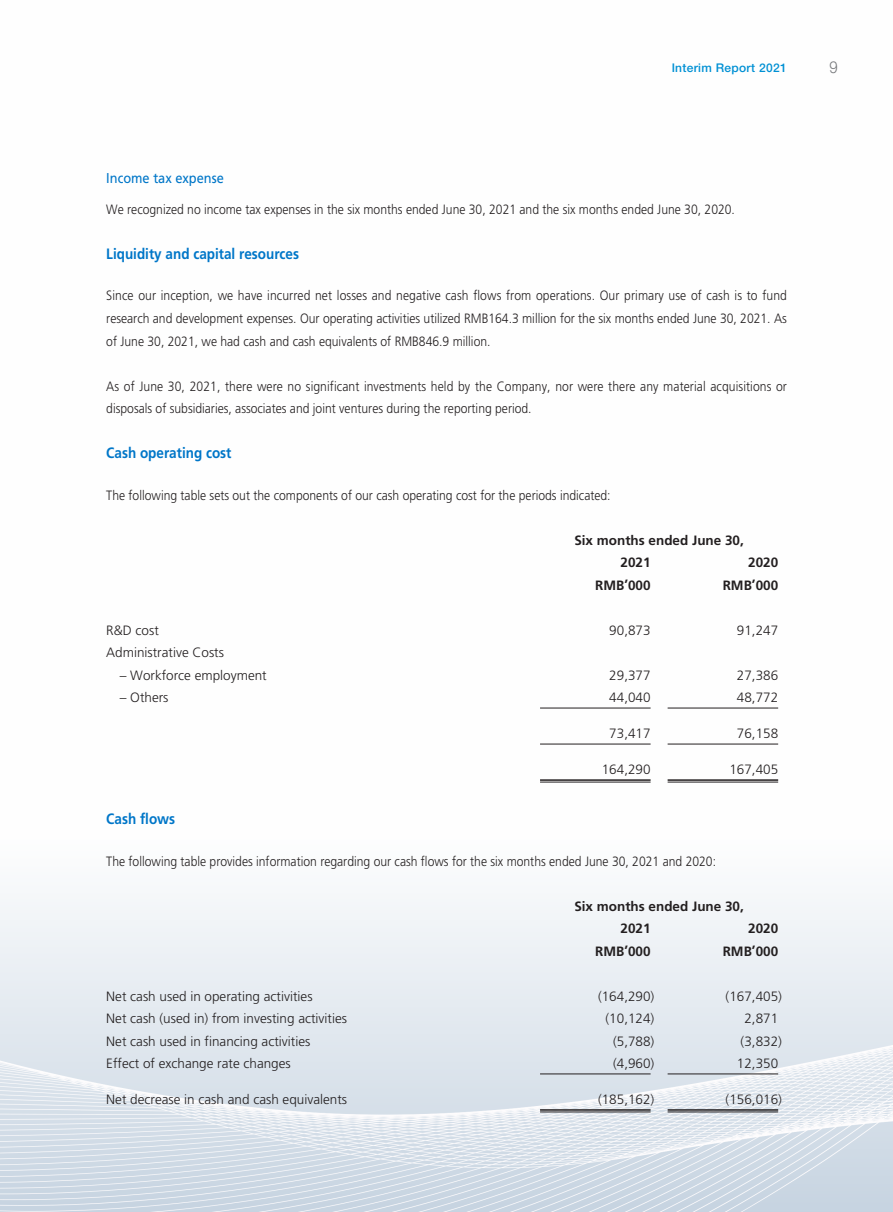
<style>
.page{position:relative;width:893px;height:1212px;background:#fff}
.page>*{position:absolute;margin:0;border:0;box-sizing:border-box;transform-origin:0 0}
.t1{font:300 16.5px "Helvetica Neue LT Std";color:#76787b;scale:.9 1}
.t2{font:700 15px "Frutiger LT Std";color:#0076c8;scale:.9 1}
.t3{font:14.25px "Frutiger LT Std";color:#0076c8;scale:.9 1}
.t4{font:300 13.5px/22.5px "Frutiger LT Std";color:#231f20;text-align:justify;scale:.9 1}
.t5{font:300 13.5px "Frutiger LT Std";color:#231f20}
.t6{font:700 13.5px/22.5px "Frutiger LT Std";color:#231f20}
.t7{font:500 12px "Helvetica Neue LT Std";letter-spacing:.025em;color:#0090d4}
</style>
<div class="page">
<svg style="left:0;top:707px;width:893px;height:505px"></svg>
<hr style="left:540px;top:708px;width:111px;height:1px;background:#231f20">
<hr style="left:668px;top:708px;width:110px;height:1px;background:#231f20">
<hr style="left:540px;top:744px;width:111px;height:1px;background:#231f20">
<hr style="left:668px;top:744px;width:110px;height:1px;background:#231f20">
<hr style="left:540px;top:779px;width:111px;height:2px;background:#231f20">
<hr style="left:540px;top:782px;width:111px;height:1px;background:#231f20">
<hr style="left:668px;top:779px;width:110px;height:2px;background:#231f20">
<hr style="left:668px;top:782px;width:110px;height:1px;background:#231f20">
<hr style="left:540px;top:1073px;width:111px;height:1px;background:#231f20">
<hr style="left:668px;top:1073px;width:110px;height:1px;background:#231f20">
<hr style="left:540px;top:1109px;width:111px;height:2px;background:#231f20">
<hr style="left:540px;top:1112px;width:111px;height:1px;background:#231f20">
<hr style="left:668px;top:1109px;width:110px;height:2px;background:#231f20">
<hr style="left:668px;top:1112px;width:110px;height:1px;background:#231f20">
<p class="t7" style="left:672px;top:61px;width:116px">Interim Report 2021</p>
<p class="t1" style="left:829px;top:57px;width:11px">9</p>
<p class="t3" style="left:106px;top:169px;width:132px">Income tax expense</p>
<p class="t4" style="left:106px;top:198px;width:700px">We recognized no income tax expenses in the six months ended June 30, 2021 and the six months ended June 30, 2020.</p>
<p class="t2" style="left:106px;top:245px;width:216px">Liquidity and capital resources</p>
<p class="t4" style="left:106px;top:285px;width:758px">Since our inception, we have incurred net losses and negative cash flows from operations. Our primary use of cash is to fund research and development expenses. Our operating activities utilized RMB164.3 million for the six months ended June 30, 2021. As of June 30, 2021, we had cash and cash equivalents of RMB846.9 million.</p>
<p class="t4" style="left:106px;top:375px;width:758px">As of June 30, 2021, there were no significant investments held by the Company, nor were there any material acquisitions or disposals of subsidiaries, associates and joint ventures during the reporting period.</p>
<p class="t2" style="left:106px;top:444px;width:141px">Cash operating cost</p>
<p class="t4" style="left:106px;top:484px;width:562px">The following table sets out the components of our cash operating cost for the periods indicated:</p>
<p class="t6" style="left:621px;top:529px;width:125px;text-indent:-46px">Six months ended June 30,<br>2021</p>
<p class="t6" style="left:748px;top:551px;width:32px">2020</p>
<p class="t6" style="left:595px;top:574px;width:57px">RMB’000</p>
<p class="t6" style="left:723px;top:574px;width:57px">RMB’000</p>
<p class="t5" style="left:106px;top:622px;width:54px">R&amp;D cost</p>
<p class="t5" style="left:609px;top:622px;width:43px">90,873</p>
<p class="t5" style="left:737px;top:622px;width:43px">91,247</p>
<p class="t5" style="left:106px;top:645px;width:119px">Administrative Costs</p>
<p class="t5" style="left:120px;top:667px;width:148px">– Workforce employment</p>
<p class="t5" style="left:609px;top:667px;width:43px">29,377</p>
<p class="t5" style="left:737px;top:667px;width:43px">27,386</p>
<p class="t5" style="left:120px;top:690px;width:50px">– Others</p>
<p class="t5" style="left:609px;top:690px;width:43px">44,040</p>
<p class="t5" style="left:737px;top:690px;width:43px">48,772</p>
<p class="t5" style="left:609px;top:726px;width:43px">73,417</p>
<p class="t5" style="left:737px;top:726px;width:43px">76,158</p>
<p class="t5" style="left:602px;top:762px;width:50px">164,290</p>
<p class="t5" style="left:729px;top:762px;width:50px">167,405</p>
<p class="t2" style="left:106px;top:810px;width:78px">Cash flows</p>
<p class="t4" style="left:106px;top:850px;width:679px">The following table provides information regarding our cash flows for the six months ended June 30, 2021 and 2020:</p>
<p class="t6" style="left:621px;top:895px;width:125px;text-indent:-46px">Six months ended June 30,<br>2021</p>
<p class="t6" style="left:748px;top:917px;width:32px">2020</p>
<p class="t6" style="left:595px;top:940px;width:57px">RMB’000</p>
<p class="t6" style="left:723px;top:940px;width:57px">RMB’000</p>
<p class="t5" style="left:106px;top:988px;width:208px">Net cash used in operating activities</p>
<p class="t5" style="left:598px;top:988px;width:58px">(164,290)</p>
<p class="t5" style="left:726px;top:988px;width:58px">(167,405)</p>
<p class="t5" style="left:106px;top:1011px;width:242px">Net cash (used in) from investing activities</p>
<p class="t5" style="left:606px;top:1011px;width:50px">(10,124)</p>
<p class="t5" style="left:744px;top:1011px;width:35px">2,871</p>
<p class="t5" style="left:106px;top:1033px;width:206px">Net cash used in financing activities</p>
<p class="t5" style="left:613px;top:1033px;width:43px">(5,788)</p>
<p class="t5" style="left:741px;top:1033px;width:43px">(3,832)</p>
<p class="t5" style="left:106px;top:1056px;width:186px">Effect of exchange rate changes</p>
<p class="t5" style="left:613px;top:1056px;width:43px">(4,960)</p>
<p class="t5" style="left:737px;top:1056px;width:43px">12,350</p>
<p class="t5" style="left:106px;top:1092px;width:242px">Net decrease in cash and cash equivalents</p>
<p class="t5" style="left:598px;top:1092px;width:58px">(185,162)</p>
<p class="t5" style="left:726px;top:1092px;width:58px">(156,016)</p>
</div>
